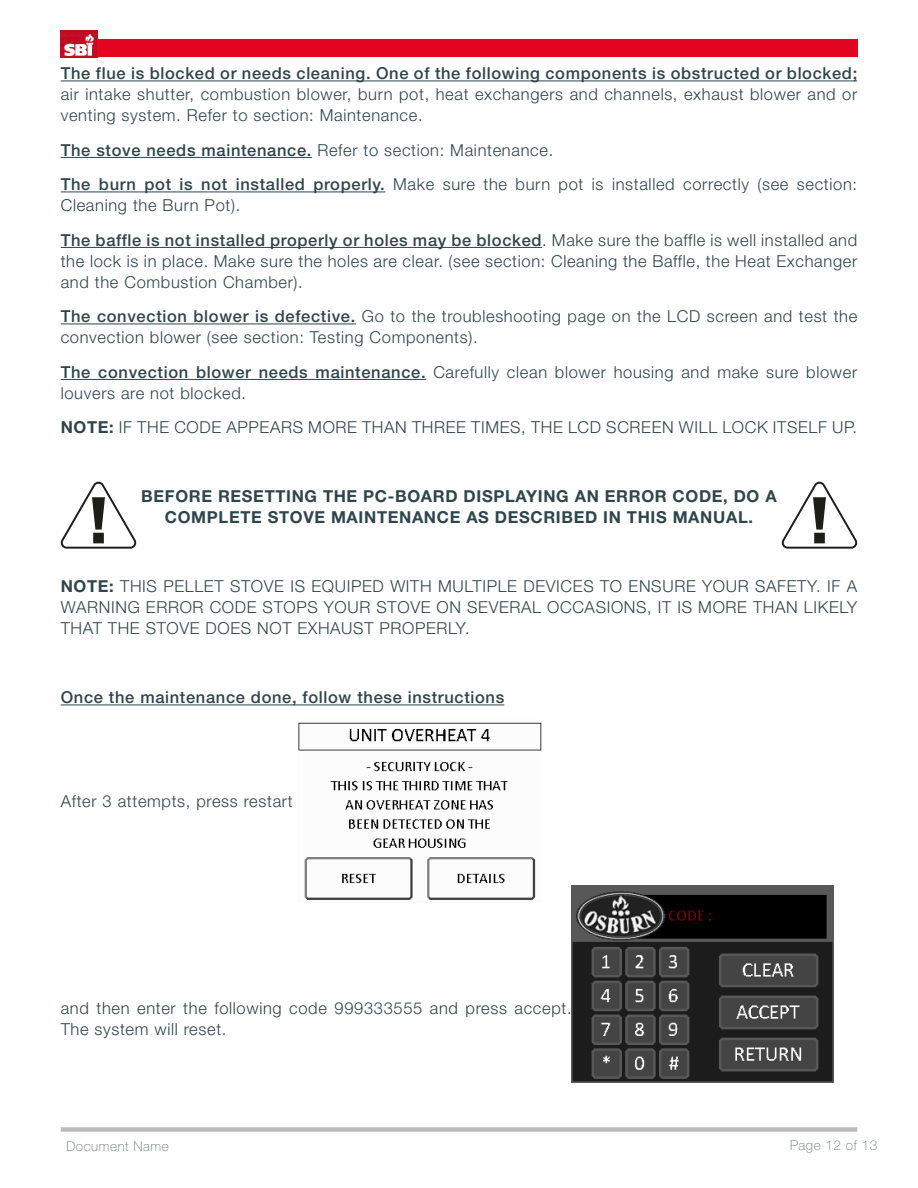
<style>
.page{position:relative;width:918px;height:1188px;background:#fff}
.page>*{position:absolute;margin:0;border:0;box-sizing:border-box;transform-origin:0 0}
.t1{font:300 16.5px/21px "Helvetica Neue LT Std";letter-spacing:.04em;color:#2f454c}
.t2{font:700 16.5px/21px "Helvetica Neue LT Std";letter-spacing:.04em;color:#2f454c;text-align:center}
.t3{font:500 16.5px "Helvetica Neue LT Std";letter-spacing:.04em;color:#2f454c}
.t4{font:100 13.5px "Helvetica Neue LT Std";letter-spacing:.04em;color:#637479}
.s1{font-weight:500}
.s2{font-weight:700}
</style>
<div class="page">
<img style="left:61px;top:30px;width:36px;height:27px">
<div style="left:97px;top:39px;width:760px;height:18px;background:#e40620"></div>
<div style="left:61px;top:1127px;width:796px;height:5px;background:#bbb"></div>
<hr style="left:61px;top:81px;width:796px;height:1px;background:#2f454c">
<hr style="left:61px;top:157px;width:251px;height:1px;background:#2f454c">
<hr style="left:61px;top:192px;width:324px;height:1px;background:#2f454c">
<hr style="left:61px;top:247px;width:481px;height:1px;background:#2f454c">
<hr style="left:61px;top:324px;width:295px;height:1px;background:#2f454c">
<hr style="left:61px;top:379px;width:365px;height:1px;background:#2f454c">
<hr style="left:61px;top:705px;width:443px;height:1px;background:#2f454c">
<svg style="left:61px;top:482px;width:75px;height:67px"></svg>
<svg style="left:782px;top:482px;width:75px;height:67px"></svg>
<img style="left:298px;top:722px;width:244px;height:178px">
<img style="left:572px;top:886px;width:262px;height:196px">
<p class="t1" style="left:61px;top:63px;width:798px;text-align:justify"><span class="s1">The flue is blocked or needs cleaning. One of the following components is obstructed or blocked; </span>air intake shutter, combustion blower, burn pot, heat exchangers and channels, exhaust blower and or venting system. Refer to section: Maintenance.</p>
<p class="t1" style="left:61px;top:139px;width:494px"><span class="s1">The stove needs maintenance.</span> Refer to section: Maintenance.</p>
<p class="t1" style="left:61px;top:174px;width:798px"><span class="s1">The burn pot is not installed properly.</span> Make sure the burn pot is installed correctly (see section:<br>Cleaning the Burn Pot).</p>
<p class="t1" style="left:61px;top:229px;width:798px;text-align:justify"><span class="s1">The baffle is not installed properly or holes may be blocked</span>. Make sure the baffle is well installed and the lock is in place. Make sure the holes are clear. (see section: Cleaning the Baffle, the Heat Exchanger and the Combustion Chamber).</p>
<p class="t1" style="left:61px;top:306px;width:798px"><span class="s1">The convection blower is defective.</span> Go to the troubleshooting page on the LCD screen and test the convection blower (see section: Testing Components).</p>
<p class="t1" style="left:61px;top:361px;width:798px"><span class="s1">The convection blower needs maintenance.</span> Carefully clean blower housing and make sure blower louvers are not blocked.</p>
<p class="t1" style="left:61px;top:417px;width:798px"><span class="s2">NOTE:</span> IF THE CODE APPEARS MORE THAN THREE TIMES, THE LCD SCREEN WILL LOCK ITSELF UP.</p>
<p class="t2" style="left:141px;top:486px;width:637px">BEFORE RESETTING THE PC-BOARD DISPLAYING AN ERROR CODE, DO A<br>COMPLETE STOVE MAINTENANCE AS DESCRIBED IN THIS MANUAL.</p>
<p class="t1" style="left:61px;top:576px;width:798px;text-align:justify"><span class="s2">NOTE:</span> THIS PELLET STOVE IS EQUIPED WITH MULTIPLE DEVICES TO ENSURE YOUR SAFETY. IF A WARNING ERROR CODE STOPS YOUR STOVE ON SEVERAL OCCASIONS, IT IS MORE THAN LIKELY THAT THE STOVE DOES NOT EXHAUST PROPERLY.</p>
<p class="t3" style="left:61px;top:688px;width:445px">Once the maintenance done, follow these instructions</p>
<p class="t1" style="left:61px;top:790px;width:233px">After 3 attempts, press restart</p>
<p class="t1" style="left:61px;top:997px;width:512px">and then enter the following code 999333555 and press accept.<br>The system will reset.</p>
<p class="t4" style="left:66px;top:1138px;width:104px">Document Name</p>
<p class="t4" style="left:790px;top:1138px;width:89px">Page 12 of 13</p>
</div>
